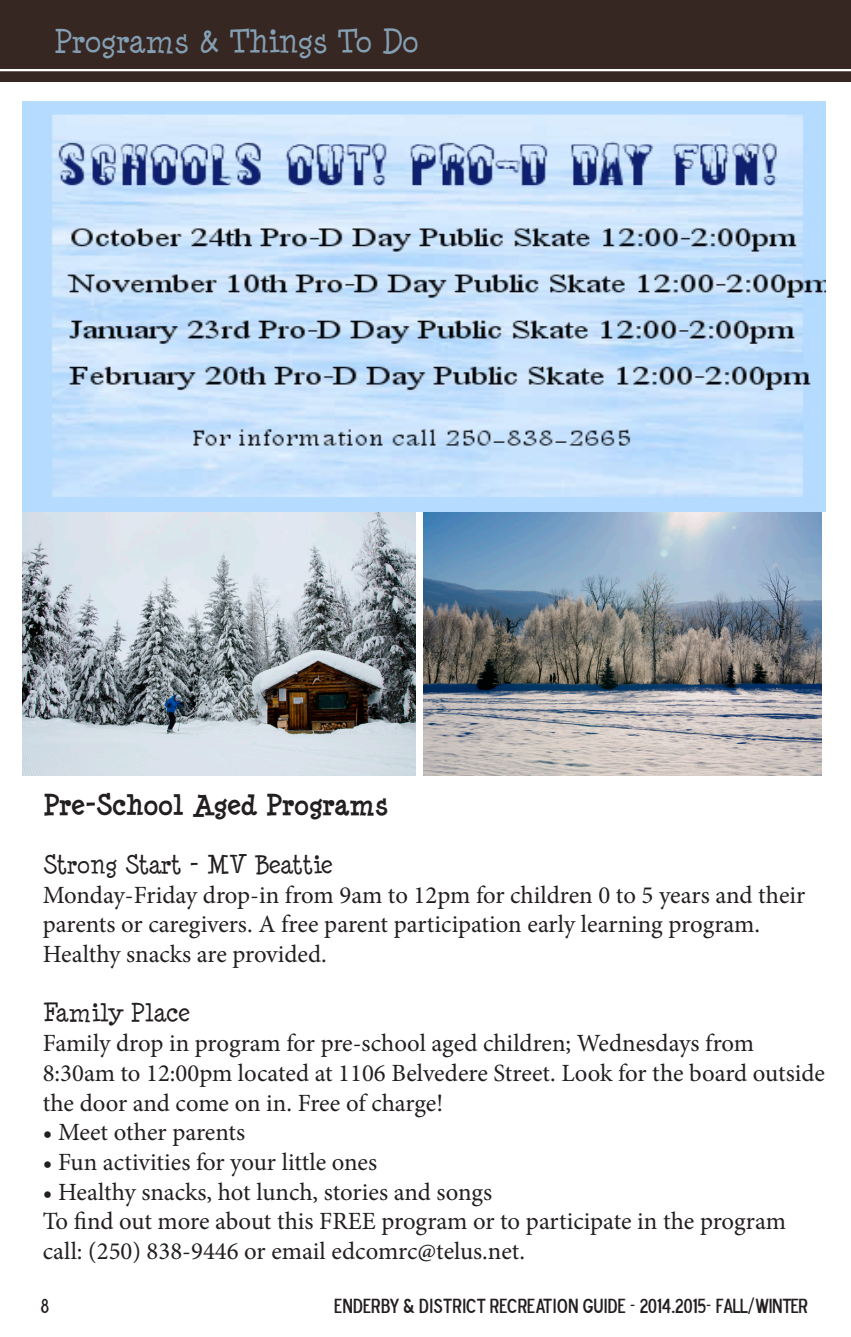
<style>
.page{position:relative;width:851px;height:1337px;background:#fff}
.page>*{position:absolute;margin:0;border:0;box-sizing:border-box;transform-origin:0 0}
.t1{font:31.5px "Minya Nouvelle";color:#849fb3}
.t2{font:700 27px "Minya Nouvelle";color:#231f20}
.t3{font:24.75px/29.7px "Minion Pro";letter-spacing:-.005em;color:#231f20}
.t4{font:24.75px "Minya Nouvelle";color:#231f20}
.t5{font:20.25px "Blue Highway D Type";color:#231f20}
</style>
<div class="page">
<div style="left:0;top:0;width:850px;height:81px;background:#372722"></div>
<hr style="left:0;top:69px;width:850px;height:2px;background:#fff">
<img style="left:23px;top:511px;width:392px;height:264px">
<img style="left:424px;top:511px;width:397px;height:264px">
<img style="left:23px;top:101px;width:802px;height:410px">
<p class="t1" style="left:53px;top:23px;width:366px">Programs &amp; Things To Do</p>
<p class="t2" style="left:43px;top:788px;width:346px">Pre-School Aged Programs</p>
<p class="t4" style="left:43px;top:850px;width:291px">Strong Start - MV Beattie</p>
<p class="t3" style="left:43px;top:880px;width:764px">Monday-Friday drop-in from 9am to 12pm for children 0 to 5 years and their parents or caregivers. A free parent participation early learning program.<br>Healthy snacks are provided.</p>
<p class="t4" style="left:43px;top:999px;width:148px">Family Place</p>
<p class="t3" style="left:43px;top:1028px;width:783px">Family drop in program for pre-school aged children; Wednesdays from<br>8:30am to 12:00pm located at 1106 Belvedere Street. Look for the board outside the door and come on in. Free of charge!</p>
<p class="t3" style="left:43px;top:1117px;width:204px">• Meet other parents</p>
<p class="t3" style="left:43px;top:1147px;width:336px">• Fun activities for your little ones</p>
<p class="t3" style="left:43px;top:1177px;width:451px">• Healthy snacks, hot lunch, stories and songs</p>
<p class="t3" style="left:43px;top:1206px;width:744px">To find out more about this FREE program or to participate in the program call: (250) 838-9446 or email edcomrc@telus.net.</p>
<p class="t5" style="left:334px;top:1292px;width:474px">ENDERBY &amp; DISTRICT RECREATION GUIDE - 2014.2015- FALL/WINTER</p>
<p class="t5" style="left:40px;top:1292px;width:10px">8</p>
</div>
